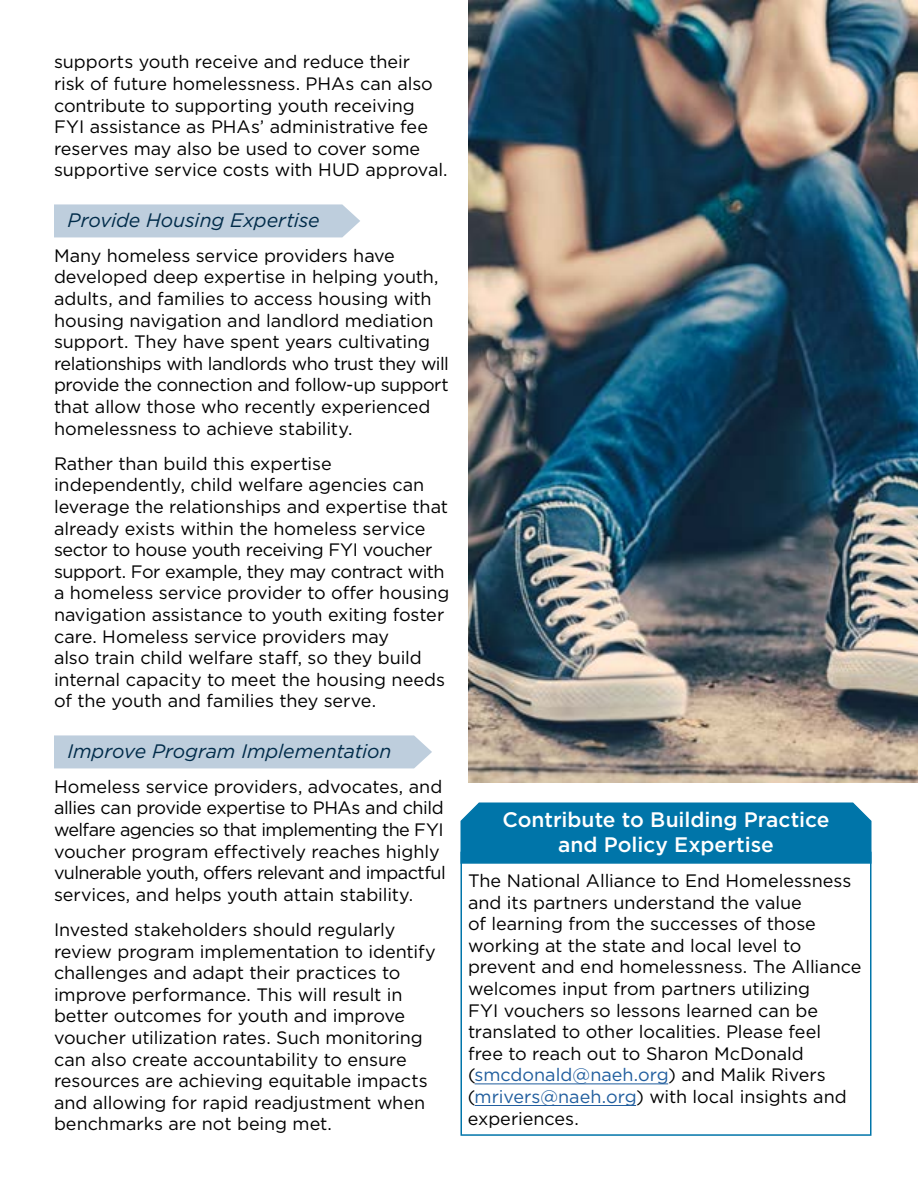
<style>
.page{position:relative;width:918px;height:1188px;background:#fff}
.page>*{position:absolute;margin:0;border:0;box-sizing:border-box;transform-origin:0 0}
.t1{font:500 21px/25.2px "Gotham";letter-spacing:-.005em;color:#fff;text-align:center}
.t2{font:italic 19.5px "Gotham";letter-spacing:-.005em;color:#002b49}
.t3{font:18px/21.6px "Gotham";letter-spacing:-.005em;color:#000}
.s1{color:#215e9e}
</style>
<div class="page">
<div style="left:54px;top:204px;width:306px;height:33px;background:#becedd"></div>
<div style="left:54px;top:735px;width:378px;height:33px;background:#becedd"></div>
<div style="left:460px;top:802px;width:412px;height:62px;background:#0075a9"></div>
<div style="left:460px;top:852px;width:412px;height:284px;border:2px solid #0075a9"></div>
<hr style="left:475px;top:1084px;width:193px;height:1px;background:#215e9e">
<hr style="left:475px;top:1105px;width:161px;height:1px;background:#215e9e">
<img style="left:468px;top:0;width:450px;height:783px">
<p class="t3" style="left:54px;top:51px;width:395px">supports youth receive and reduce their<br>risk of future homelessness. PHAs can also contribute to supporting youth receiving FYI assistance as PHAs’ administrative fee reserves may also be used to cover some supportive service costs with HUD approval.</p>
<p class="t2" style="left:68px;top:207px;width:254px">Provide Housing Expertise</p>
<p class="t3" style="left:54px;top:244px;width:397px">Many homeless service providers have developed deep expertise in helping youth, adults, and families to access housing with housing navigation and landlord mediation support. They have spent years cultivating relationships with landlords who trust they will provide the connection and follow-up support that allow those who recently experienced homelessness to achieve stability.</p>
<p class="t3" style="left:54px;top:452px;width:397px">Rather than build this expertise independently, child welfare agencies can leverage the relationships and expertise that already exists within the homeless service sector to house youth receiving FYI voucher support. For example, they may contract with a homeless service provider to offer housing navigation assistance to youth exiting foster care. Homeless service providers may<br>also train child welfare staff, so they build internal capacity to meet the housing needs of the youth and families they serve.</p>
<p class="t2" style="left:68px;top:738px;width:326px">Improve Program Implementation</p>
<p class="t3" style="left:54px;top:775px;width:393px">Homeless service providers, advocates, and allies can provide expertise to PHAs and child welfare agencies so that implementing the FYI voucher program effectively reaches highly vulnerable youth, offers relevant and impactful services, and helps youth attain stability.</p>
<p class="t3" style="left:54px;top:918px;width:383px">Invested stakeholders should regularly review program implementation to identify challenges and adapt their practices to improve performance. This will result in better outcomes for youth and improve voucher utilization rates. Such monitoring can also create accountability to ensure resources are achieving equitable impacts and allowing for rapid readjustment when benchmarks are not being met.</p>
<p class="t1" style="left:503px;top:807px;width:328px">Contribute to Building Practice and Policy Expertise</p>
<p class="t3" style="left:468px;top:870px;width:395px">The National Alliance to End Homelessness and its partners understand the value<br>of learning from the successes of those working at the state and local level to prevent and end homelessness. The Alliance welcomes input from partners utilizing<br>FYI vouchers so lessons learned can be translated to other localities. Please feel<br>free to reach out to Sharon McDonald (<span class="s1">smcdonald@naeh.org</span>) and Malik Rivers (<span class="s1">mrivers@naeh.org</span>) with local insights and experiences.</p>
</div>
